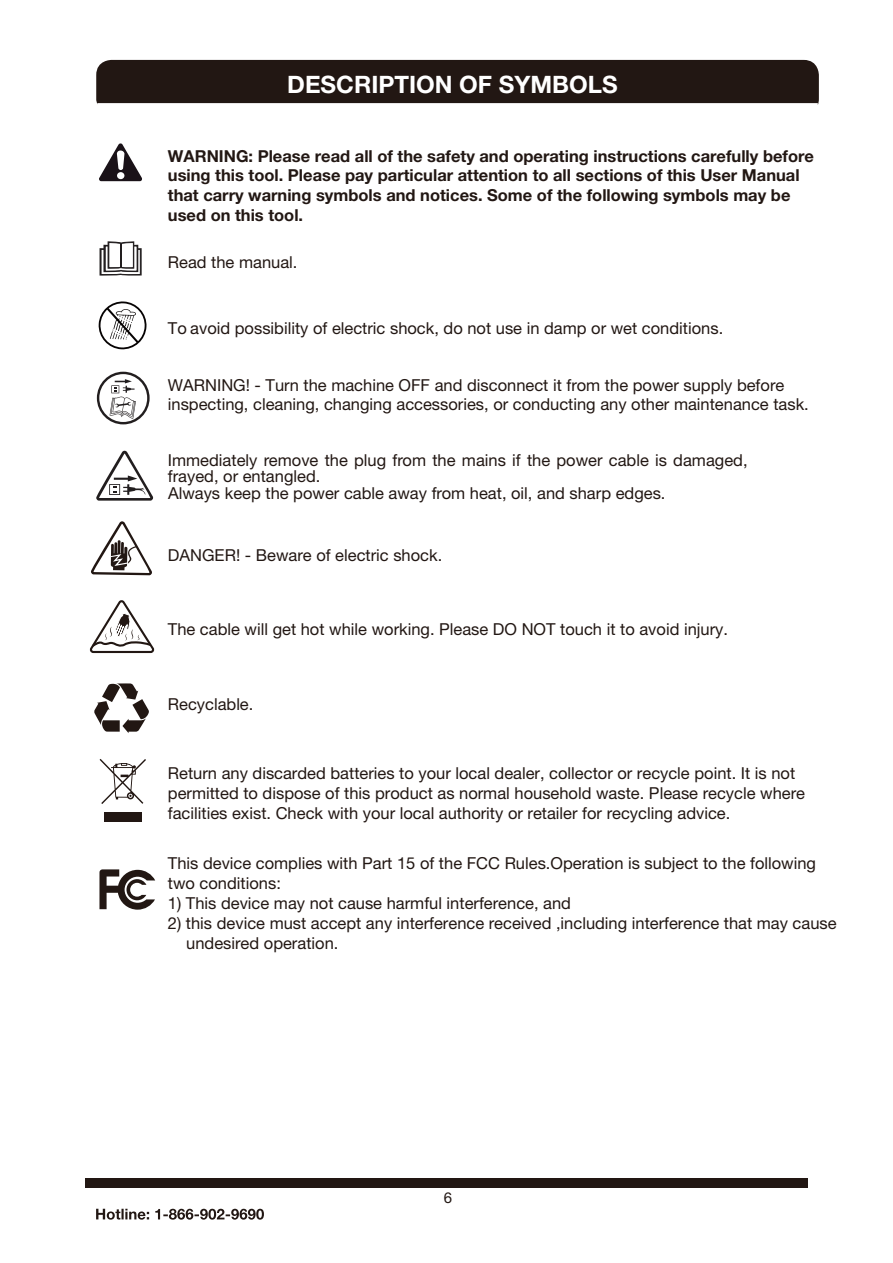
<style>
.page{position:relative;width:893px;height:1263px;background:#fff}
.page>*{position:absolute;margin:0;border:0;box-sizing:border-box;transform-origin:0 0}
.t1{font:700 24px "Helvetica Neue LT Std";color:#fff}
.t2{font:16.5px/19.8px "Helvetica Neue LT Std";color:#221713}
.t3{font:700 16.5px/19.8px "Helvetica Neue LT Std";color:#221713}
.t4{font:15px "Helvetica Neue LT Std";color:#221713}
</style>
<div class="page">
<div style="left:96px;top:60px;width:723px;height:45px;background:#221713"></div>
<svg style="left:100px;top:241px;width:42px;height:35px"></svg>
<hr style="left:120px;top:243px;width:2px;height:25px;background:#221e1f">
<svg style="left:98px;top:301px;width:49px;height:49px"></svg>
<svg style="left:99px;top:143px;width:43px;height:38px"></svg>
<svg style="left:97px;top:372px;width:53px;height:52px"></svg>
<svg style="left:96px;top:451px;width:57px;height:50px"></svg>
<svg style="left:91px;top:521px;width:61px;height:54px"></svg>
<svg style="left:89px;top:600px;width:66px;height:54px"></svg>
<svg style="left:94px;top:683px;width:55px;height:50px"></svg>
<svg style="left:100px;top:759px;width:46px;height:45px"></svg>
<div style="left:104px;top:813px;width:38px;height:9px;background:#221713"></div>
<div style="left:85px;top:1179px;width:723px;height:9px;background:#221713"></div>
<svg style="left:96px;top:1209px;width:168px;height:11px"></svg>
<svg style="left:99px;top:869px;width:56px;height:41px"></svg>
<h1 class="t1" style="left:287px;top:69px;width:332px">DESCRIPTION OF SYMBOLS</h1>
<p class="t3" style="left:168px;top:146px;width:648px">WARNING: Please read all of the safety and operating instructions carefully before using this tool. Please pay particular attention to all sections of this User Manual that carry warning symbols and notices. Some of the following symbols may be used on this tool.</p>
<p class="t2" style="left:168px;top:252px;width:131px">Read the manual.</p>
<p class="t2" style="left:168px;top:318px;width:557px">To avoid possibility of electric shock, do not use in damp or wet conditions.</p>
<p class="t2" style="left:168px;top:375px;width:642px">WARNING! - Turn the machine OFF and disconnect it from the power supply before inspecting, cleaning, changing accessories, or conducting any other maintenance task.</p>
<p class="t2" style="left:168px;top:451px;width:581px;line-height:16.5px">Immediately remove the plug from the mains if the power cable is damaged, frayed, or entangled.<br>Always keep the power cable away from heat, oil, and sharp edges.</p>
<p class="t2" style="left:168px;top:545px;width:276px">DANGER! - Beware of electric shock.</p>
<p class="t2" style="left:168px;top:618px;width:562px">The cable will get hot while working. Please DO NOT touch it to avoid injury.</p>
<p class="t2" style="left:168px;top:694px;width:87px">Recyclable.</p>
<p class="t2" style="left:168px;top:763px;width:639px">Return any discarded batteries to your local dealer, collector or recycle point. It is not permitted to dispose of this product as normal household waste. Please recycle where facilities exist. Check with your local authority or retailer for recycling advice.</p>
<p class="t2" style="left:168px;top:853px;width:650px">This device complies with Part 15 of the FCC Rules.Operation is subject to the following two conditions:</p>
<p class="t2" style="left:168px;top:893px;width:405px">1) This device may not cause harmful interference, and</p>
<p class="t2" style="left:186px;top:913px;width:652px;text-indent:-18px">2) this device must accept any interference received ,including interference that may cause undesired operation.</p>
<p class="t4" style="left:444px;top:1188px;width:10px">6</p>
</div>
